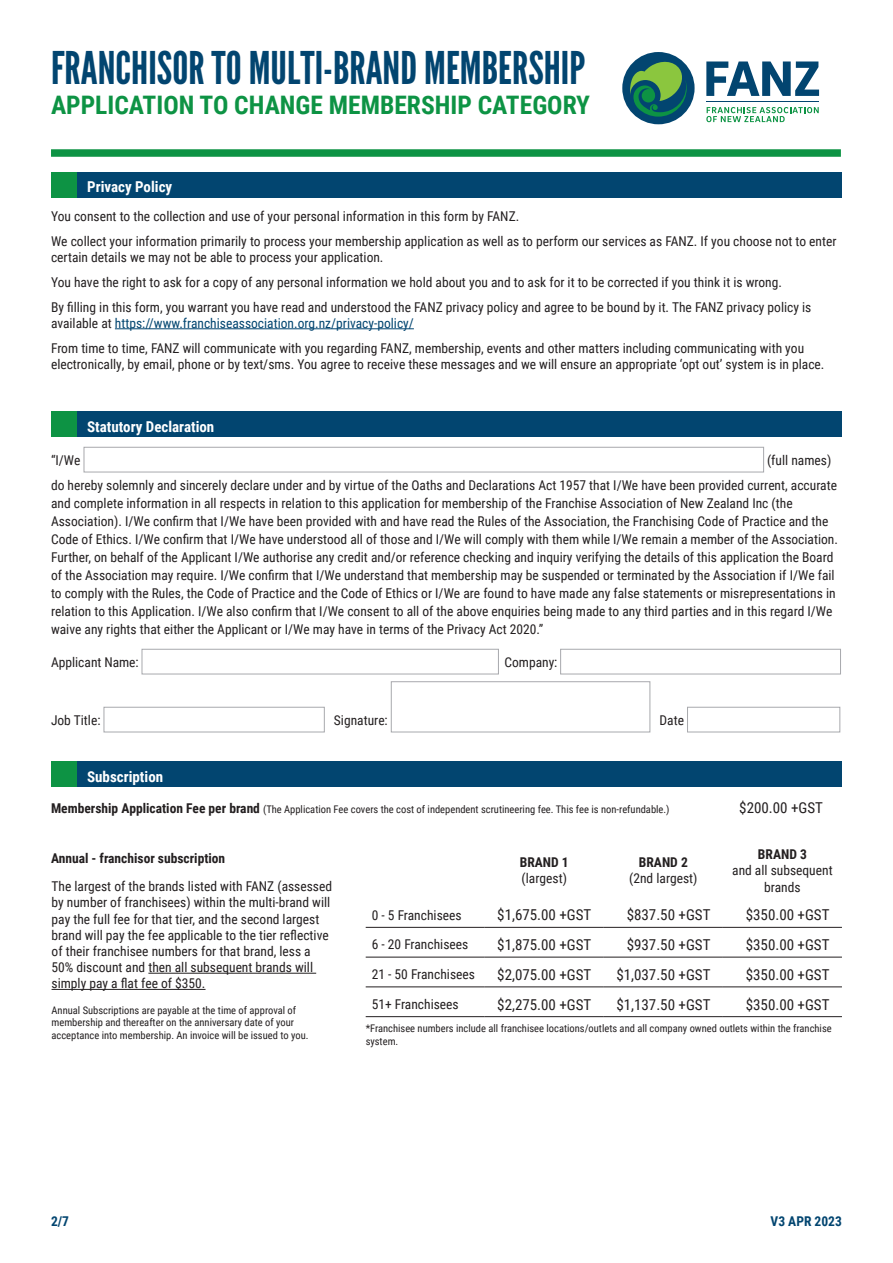
<style>
.page{position:relative;width:893px;height:1263px;background:#fff}
.page>*{position:absolute;margin:0;border:0;box-sizing:border-box;transform-origin:0 0}
.t1{font:45px "League Gothic";color:#024570}
.t2{font:700 25.5px "Roboto Condensed";color:#0d9344}
.t3{font:15px "Roboto Condensed";color:#231f20}
.t4{font:700 15px "Roboto Condensed";color:#fff}
.t5{font:13.5px/18px "Roboto Condensed";color:#231f20}
.t6{font:700 13.5px "Roboto Condensed";color:#231f20}
.t7{font:700 13.5px "Roboto Condensed";color:#024570}
.t8{font:10.5px/12.6px "Roboto Condensed";color:#231f20}
.s1{color:#024570}
.s2{font-weight:700;font-size:13.5px}
</style>
<div class="page">
<div style="left:51px;top:149px;width:790px;height:8px;background:#0d9344"></div>
<hr style="left:115px;top:328px;width:299px;height:1px;background:#024570">
<div style="left:51px;top:172px;width:791px;height:25px;background:#024570"></div>
<div style="left:51px;top:172px;width:26px;height:25px;background:#0d9344"></div>
<div style="left:84px;top:447px;width:680px;height:25px;border:1px solid #a8a9ad"></div>
<div style="left:142px;top:649px;width:357px;height:25px;border:1px solid #a8a9ad"></div>
<div style="left:560px;top:649px;width:281px;height:25px;border:1px solid #a8a9ad"></div>
<div style="left:104px;top:707px;width:221px;height:25px;border:1px solid #a8a9ad"></div>
<div style="left:391px;top:681px;width:259px;height:51px;border:1px solid #a8a9ad"></div>
<div style="left:687px;top:707px;width:153px;height:25px;border:1px solid #a8a9ad"></div>
<div style="left:51px;top:412px;width:791px;height:25px;background:#024570"></div>
<div style="left:51px;top:412px;width:26px;height:25px;background:#0d9344"></div>
<div style="left:51px;top:761px;width:791px;height:26px;background:#024570"></div>
<div style="left:51px;top:761px;width:26px;height:26px;background:#0d9344"></div>
<div style="left:622px;top:52px;width:73px;height:72px;background:#024570;border-radius:50%"></div>
<svg style="left:630px;top:59px;width:57px;height:58px"></svg>
<svg style="left:706px;top:61px;width:113px;height:35px"></svg>
<hr style="left:706px;top:101px;width:113px;height:1px;background:#024570">
<svg style="left:706px;top:107px;width:113px;height:15px"></svg>
<hr style="left:148px;top:973px;width:168px;height:1px;background:#231f20">
<hr style="left:52px;top:989px;width:154px;height:1px;background:#231f20">
<hr style="left:366px;top:927px;width:119px;height:1px;background:#231f20">
<hr style="left:485px;top:927px;width:119px;height:1px;background:#231f20">
<hr style="left:604px;top:927px;width:119px;height:1px;background:#231f20">
<hr style="left:723px;top:927px;width:119px;height:1px;background:#231f20">
<hr style="left:366px;top:957px;width:119px;height:1px;background:#231f20">
<hr style="left:485px;top:957px;width:119px;height:1px;background:#231f20">
<hr style="left:604px;top:957px;width:119px;height:1px;background:#231f20">
<hr style="left:723px;top:957px;width:119px;height:1px;background:#231f20">
<hr style="left:366px;top:986px;width:119px;height:1px;background:#231f20">
<hr style="left:485px;top:986px;width:119px;height:1px;background:#231f20">
<hr style="left:604px;top:986px;width:119px;height:1px;background:#231f20">
<hr style="left:723px;top:986px;width:119px;height:1px;background:#231f20">
<hr style="left:366px;top:1016px;width:119px;height:1px;background:#231f20">
<hr style="left:485px;top:1016px;width:119px;height:1px;background:#231f20">
<hr style="left:604px;top:1016px;width:119px;height:1px;background:#231f20">
<hr style="left:723px;top:1016px;width:119px;height:1px;background:#231f20">
<h1 class="t1" style="left:51px;top:42px;width:536px">FRANCHISOR TO MULTI-BRAND MEMBERSHIP</h1>
<h2 class="t2" style="left:51px;top:88px;width:540px">APPLICATION TO CHANGE MEMBERSHIP CATEGORY</h2>
<p class="t4" style="left:87px;top:177px;width:87px">Privacy Policy</p>
<p class="t5" style="left:51px;top:204px;width:787px;line-height:24.8px">You consent to the collection and use of your personal information in this form by FANZ.<br>We collect your information primarily to process your membership application as well as to perform our services as FANZ. If you choose not to enter</p>
<p class="t5" style="left:51px;top:244px;width:762px;line-height:24.8px">certain details we may not be able to process your application.<br>You have the right to ask for a copy of any personal information we hold about you and to ask for it to be corrected if you think it is wrong.<br>By filling in this form, you warrant you have read and understood the FANZ privacy policy and agree to be bound by it. The FANZ privacy policy is</p>
<p class="t5" style="left:51px;top:310px;width:755px;line-height:24.8px">available at <span class="s1">https://www.franchiseassociation.org.nz/privacy-policy/<br></span>From time to time, FANZ will communicate with you regarding FANZ, membership, events and other matters including communicating with you</p>
<p class="t5" style="left:51px;top:354px;width:775px">electronically, by email, phone or by text/sms. You agree to receive these messages and we will ensure an appropriate ‘opt out’ system is in place.</p>
<p class="t4" style="left:87px;top:416px;width:129px">Statutory Declaration</p>
<p class="t5" style="left:51px;top:447px;width:787px;line-height:25.5px;text-indent:716px">(full names) do hereby solemnly and sincerely declare under and by virtue of the Oaths and Declarations Act 1957 that I/We have been provided current, accurate</p>
<p class="t5" style="left:51px;top:494px;width:788px">and complete information in all respects in relation to this application for membership of the Franchise Association of New Zealand Inc (the Association). I/We confirm that I/We have been provided with and have read the Rules of the Association, the Franchising Code of Practice and the Code of Ethics. I/We confirm that I/We have understood all of those and I/We will comply with them while I/We remain a member of the Association.<br>Further, on behalf of the Applicant I/We authorise any credit and/or reference checking and inquiry verifying the details of this application the Board of the Association may require. I/We confirm that I/We understand that membership may be suspended or terminated by the Association if I/We fail to comply with the Rules, the Code of Practice and the Code of Ethics or I/We are found to have made any false statements or misrepresentations in relation to this Application. I/We also confirm that I/We consent to all of the above enquiries being made to any third parties and in this regard I/We waive any rights that either the Applicant or I/We may have in terms of the Privacy Act 2020.”</p>
<p class="t5" style="left:51px;top:652px;width:89px">Applicant Name:</p>
<p class="t5" style="left:504px;top:653px;width:55px">Company:</p>
<p class="t5" style="left:51px;top:451px;width:31px">“I/We</p>
<p class="t5" style="left:51px;top:710px;width:51px">Job Title:</p>
<p class="t5" style="left:334px;top:710px;width:55px">Signature:</p>
<p class="t5" style="left:660px;top:710px;width:26px">Date</p>
<p class="t4" style="left:87px;top:766px;width:78px">Subscription</p>
<p class="t8" style="left:51px;top:803px;width:620px"><span class="s2">Membership Application Fee per brand</span> (The Application Fee covers the cost of independent scrutineering fee. This fee is non-refundable.)</p>
<p class="t3" style="left:739px;top:797px;width:85px">$200.00 +GST</p>
<p class="t6" style="left:51px;top:848px;width:176px">Annual - franchisor subscription</p>
<p class="t6" style="left:758px;top:845px;width:50px">BRAND 3</p>
<p class="t5" style="left:732px;top:862px;width:102px;line-height:16.2px;text-align:center">and all subsequent brands</p>
<p class="t6" style="left:639px;top:853px;width:50px">BRAND 2</p>
<p class="t5" style="left:629px;top:869px;width:70px">(2nd largest)</p>
<p class="t6" style="left:520px;top:853px;width:50px">BRAND 1</p>
<p class="t5" style="left:522px;top:869px;width:47px">(largest)</p>
<p class="t5" style="left:52px;top:878px;width:282px;line-height:16.2px">The largest of the brands listed with FANZ (assessed by number of franchisees) within the multi-brand will pay the full fee for that tier, and the second largest brand will pay the fee applicable to the tier reflective of their franchisee numbers for that brand, less a 50% discount and then all subsequent brands will simply pay a flat fee of $350.</p>
<p class="t8" style="left:52px;top:1003px;width:258px">Annual Subscriptions are payable at the time of approval of membership and thereafter on the anniversary date of your acceptance into membership. An invoice will be issued to you.</p>
<p class="t5" style="left:372px;top:905px;width:91px">0 - 5 Franchisees</p>
<p class="t3" style="left:497px;top:904px;width:96px">$1,675.00 +GST</p>
<p class="t3" style="left:627px;top:904px;width:85px">$837.50 +GST</p>
<p class="t3" style="left:746px;top:904px;width:85px">$350.00 +GST</p>
<p class="t5" style="left:372px;top:935px;width:98px">6 - 20 Franchisees</p>
<p class="t3" style="left:497px;top:934px;width:96px">$1,875.00 +GST</p>
<p class="t3" style="left:627px;top:934px;width:85px">$937.50 +GST</p>
<p class="t3" style="left:746px;top:934px;width:85px">$350.00 +GST</p>
<p class="t5" style="left:372px;top:965px;width:105px">21 - 50 Franchisees</p>
<p class="t3" style="left:497px;top:964px;width:96px">$2,075.00 +GST</p>
<p class="t3" style="left:616px;top:964px;width:96px">$1,037.50 +GST</p>
<p class="t3" style="left:746px;top:964px;width:85px">$350.00 +GST</p>
<p class="t5" style="left:372px;top:994px;width:89px">51+ Franchisees</p>
<p class="t3" style="left:497px;top:994px;width:96px">$2,275.00 +GST</p>
<p class="t3" style="left:616px;top:994px;width:96px">$1,137.50 +GST</p>
<p class="t3" style="left:746px;top:994px;width:85px">$350.00 +GST</p>
<p class="t8" style="left:366px;top:1022px;width:467px">*Franchisee numbers include all franchisee locations/outlets and all company owned outlets within the franchise system.</p>
<p class="t7" style="left:51px;top:1212px;width:20px">2/7</p>
<p class="t7" style="left:771px;top:1212px;width:73px">V3 APR 2023</p>
</div>
